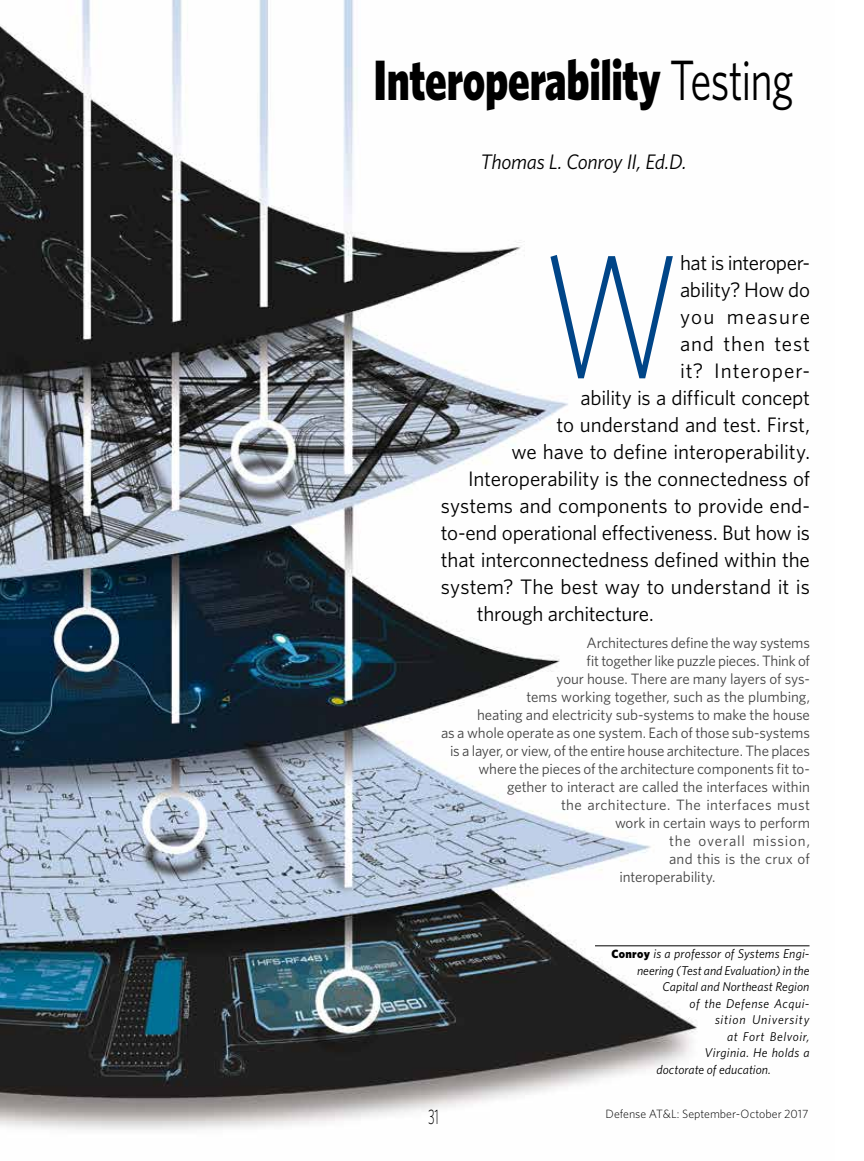
<style>
.page{position:relative;width:864px;height:1161px;background:#fff}
.page>*{position:absolute;margin:0;border:0;box-sizing:border-box;transform-origin:0 0}
.body_text_white_star{font:300 176.55px "Whitney";color:#004588;scale:.75 1}
.headline{font:900 57px "Whitney";letter-spacing:-.01em;color:#000;scale:.75 1}
.body_text_white_star-2{font:21px "Whitney";letter-spacing:-.005em;color:#000}
.byline{font:italic 21px "Whitney";letter-spacing:-.015em;color:#000}
.body_text_white_star-3{font:21px "Whitney";letter-spacing:.045em;color:#000}
.body_text_white_star-4{font:21px "Whitney";letter-spacing:.035em;color:#000}
.body_text_white_star-5{font:21px "Whitney";letter-spacing:.06em;color:#000}
.t1{font:300 21px "Whitney";color:#000;scale:.6 1}
.body_text{font:15px "Whitney";letter-spacing:-.005em;color:#424242}
.body_text-2{font:15px "Whitney";letter-spacing:.025em;color:#424242}
.body_text-3{font:15px "Whitney";letter-spacing:.055em;color:#424242}
.bio{font:italic 12.75px "Whitney";letter-spacing:.01em;color:#000}
.bio-2{font:italic 12.75px "Whitney";letter-spacing:.04em;color:#000}
.bio-3{font:italic 12.75px "Whitney";letter-spacing:.06em;color:#000}
.bio-4{font:italic 12.75px "Whitney";letter-spacing:.045em;color:#000}
.t2{font:300 12px "Whitney";letter-spacing:.005em;color:#000}
.s1{font-weight:400}
.s2{font-weight:900;font-style:normal;font-size:12px}
</style>
<div class="page">
<img style="left:0;top:0;width:810px;height:1130px">
<hr style="left:595px;top:945px;width:215px;height:1px;background:#000">
<h1 class="headline" style="left:374px;top:45px;width:561px">Interoperability <span class="s1">Testing</span></h1>
<p class="byline" style="left:480px;top:149px;width:208px">Thomas L. Conroy II, Ed.D.</p>
<p class="body_text_white_star" style="left:543px;top:209px;width:184px">W</p>
<p class="body_text_white_star-2" style="left:680px;top:250px;width:131px">hat is interoper-</p>
<p class="body_text_white_star-2" style="left:680px;top:277px;width:131px">ability? How do</p>
<p class="body_text_white_star-5" style="left:680px;top:304px;width:131px">you measure</p>
<p class="body_text_white_star-4" style="left:680px;top:331px;width:131px">and then test</p>
<p class="body_text_white_star-3" style="left:680px;top:358px;width:131px">it? Interoper-</p>
<p class="body_text_white_star-2" style="left:581px;top:385px;width:231px">ability is a difficult concept</p>
<p class="body_text_white_star-2" style="left:556px;top:412px;width:255px">to understand and test. First,</p>
<p class="body_text_white_star-2" style="left:511px;top:439px;width:300px">we have to define interoperability.</p>
<p class="body_text_white_star-2" style="left:468px;top:466px;width:344px">Interoperability is the connectedness of</p>
<p class="body_text_white_star-2" style="left:441px;top:493px;width:371px">systems and components to provide end-</p>
<p class="body_text_white_star-2" style="left:441px;top:520px;width:371px">to-end operational effectiveness. But how is</p>
<p class="body_text_white_star-2" style="left:441px;top:547px;width:370px">that interconnectedness defined within the</p>
<p class="body_text_white_star-2" style="left:441px;top:574px;width:370px">system? The best way to understand it is</p>
<p class="body_text_white_star-2" style="left:477px;top:601px;width:178px">through architecture.</p>
<p class="body_text" style="left:586px;top:634px;width:225px">Architectures define the way systems</p>
<p class="body_text" style="left:586px;top:652px;width:225px">fit together like puzzle pieces. Think of</p>
<p class="body_text" style="left:556px;top:670px;width:255px">your house. There are many layers of sys-</p>
<p class="body_text" style="left:526px;top:688px;width:285px">tems working together, such as the plumbing,</p>
<p class="body_text" style="left:477px;top:706px;width:335px">heating and electricity sub-systems to make the house</p>
<p class="body_text" style="left:441px;top:724px;width:371px">as a whole operate as one system. Each of those sub-systems</p>
<p class="body_text" style="left:450px;top:742px;width:362px">is a layer, or view, of the entire house architecture. The places</p>
<p class="body_text" style="left:478px;top:760px;width:333px">where the pieces of the architecture components fit to-</p>
<p class="body_text" style="left:507px;top:778px;width:304px">gether to interact are called the interfaces within</p>
<p class="body_text-2" style="left:561px;top:796px;width:250px">the architecture. The interfaces must</p>
<p class="body_text" style="left:615px;top:814px;width:196px">work in certain ways to perform</p>
<p class="body_text-3" style="left:669px;top:832px;width:142px">the overall mission,</p>
<p class="body_text" style="left:669px;top:850px;width:143px">and this is the crux of</p>
<p class="body_text" style="left:620px;top:868px;width:98px">interoperability.</p>
<p class="bio" style="left:612px;top:946px;width:200px"><span class="s2">Conroy</span> is a professor of Systems Engi-</p>
<p class="bio" style="left:637px;top:962px;width:174px">neering (Test and Evaluation) in the</p>
<p class="bio" style="left:663px;top:979px;width:149px">Capital and Northeast Region</p>
<p class="bio-2" style="left:690px;top:995px;width:122px">of the Defense Acqui-</p>
<p class="bio-3" style="left:715px;top:1012px;width:96px">sition University</p>
<p class="bio-4" style="left:727px;top:1028px;width:84px">at Fort Belvoir,</p>
<p class="bio" style="left:705px;top:1045px;width:107px">Virginia. He holds a</p>
<p class="bio" style="left:657px;top:1061px;width:116px">doctorate of education.</p>
<h3 class="t1" style="left:428px;top:1104px;width:20px">31</h3>
<p class="t2" style="left:606px;top:1106px;width:204px">Defense AT&amp;L: September-October 2017</p>
</div>
